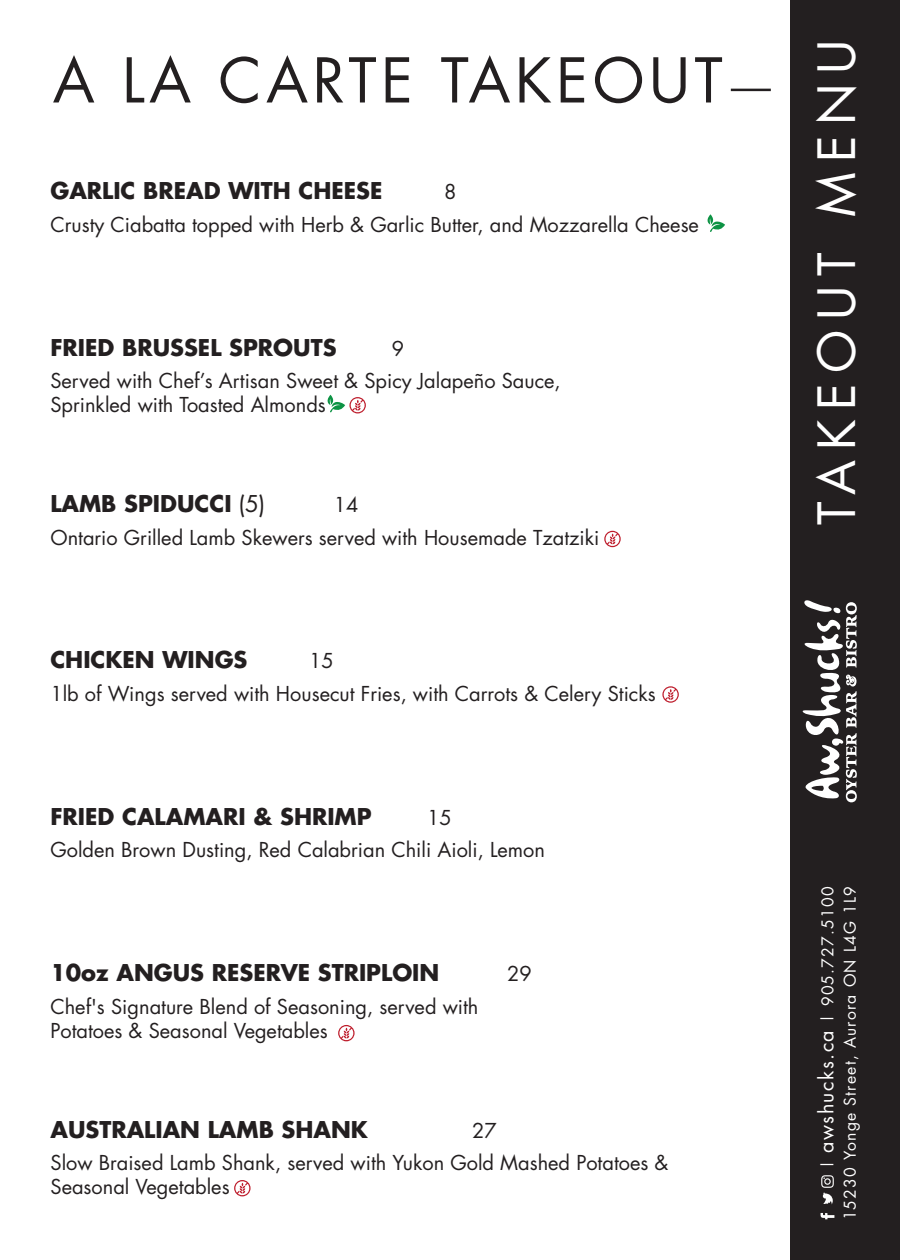
<style>
.page{position:relative;width:900px;height:1260px;background:#fff}
.page>*{position:absolute;margin:0;border:0;box-sizing:border-box;transform-origin:0 0}
.t1{font:60px "Futura";letter-spacing:.075em;color:#231f20}
.t2{font:50px "Futura";letter-spacing:.2em;color:#fff}
.t3{font:700 22.5px "Futura";color:#231f20}
.t4{font:20px/32.5px "Futura";color:#231f20}
.t5{font:15.75px/22.5px "Futura";letter-spacing:.075em;color:#fff;text-align:right}
.s1{font-weight:400}
.s2{font-size:19.75px}
</style>
<div class="page">
<div style="left:790px;top:0;width:110px;height:1260px;background:#231f20"></div>
<svg style="left:821px;top:1213px;width:13px;height:6px"></svg>
<svg style="left:821px;top:1175px;width:13px;height:29px"></svg>
<svg style="left:802px;top:600px;width:55px;height:202px"></svg>
<hr style="left:731px;top:89px;width:40px;height:2px;background:#231f20">
<svg style="left:327px;top:395px;width:39px;height:18px"></svg>
<svg style="left:707px;top:214px;width:18px;height:18px"></svg>
<svg style="left:604px;top:531px;width:17px;height:16px"></svg>
<svg style="left:662px;top:686px;width:17px;height:17px"></svg>
<svg style="left:234px;top:1180px;width:17px;height:16px"></svg>
<svg style="left:338px;top:1025px;width:17px;height:16px"></svg>
<h1 class="t1" style="left:53px;top:39px;width:671px">A LA CARTE TAKEOUT</h1>
<p class="t3" style="left:50px;top:175px;width:334px">GARLIC BREAD WITH CHEESE</p>
<p class="t4" style="left:50px;top:175px;width:650px;text-indent:394px">8<br>Crusty Ciabatta topped with Herb &amp; Garlic Butter, and Mozzarella Cheese</p>
<p class="t3" style="left:50px;top:332px;width:288px">FRIED BRUSSEL SPROUTS</p>
<p class="t4" style="left:50px;top:332px;width:512px;text-indent:342px">9<br>Served with Chef’s Artisan Sweet &amp; Spicy Jalapeño Sauce,</p>
<p class="t4" style="left:50px;top:388px;width:277px">Sprinkled with Toasted Almonds</p>
<p class="t3" style="left:50px;top:488px;width:216px">LAMB SPIDUCCI <span class="s1">(5)</span></p>
<p class="t4" style="left:50px;top:488px;width:551px;text-indent:283px">14<br>Ontario Grilled Lamb Skewers served with Housemade Tzatziki</p>
<p class="t3" style="left:50px;top:644px;width:199px">CHICKEN WINGS</p>
<p class="t4" style="left:50px;top:645px;width:607px;text-indent:259px">15<br>1lb of Wings served with Housecut Fries, with Carrots &amp; Celery Sticks</p>
<p class="t3" style="left:50px;top:801px;width:323px">FRIED CALAMARI &amp; SHRIMP</p>
<p class="t4" style="left:50px;top:801px;width:496px;text-indent:377px">15<br>Golden Brown Dusting, Red Calabrian Chili Aioli, Lemon</p>
<p class="t3" style="left:50px;top:957px;width:390px">10oz ANGUS RESERVE STRIPLOIN</p>
<p class="t4" style="left:507px;top:957px;width:26px">29</p>
<p class="t4" style="left:50px;top:994px;width:430px;line-height:24px">Chef's Signature Blend of Seasoning, served with<br>Potatoes &amp; Seasonal Vegetables</p>
<p class="t3" style="left:51px;top:1114px;width:319px">AUSTRALIAN LAMB SHANK</p>
<p class="t4" style="left:51px;top:1114px;width:619px;text-indent:422px">27<br>Slow Braised Lamb Shank, served with Yukon Gold Mashed Potatoes &amp;</p>
<p class="t4" style="left:51px;top:1170px;width:181px">Seasonal Vegetables</p>
<h2 class="t2" style="left:802px;top:525px;width:487px;rotate:-90deg">TAKEOUT MENU</h2>
<p class="t5" style="left:816px;top:1220px;width:336px;rotate:-90deg">| <span class="s2">awshucks.ca</span> | 905.727.5100<br>15230 Yonge Street, Aurora ON L4G 1L9</p>
</div>
